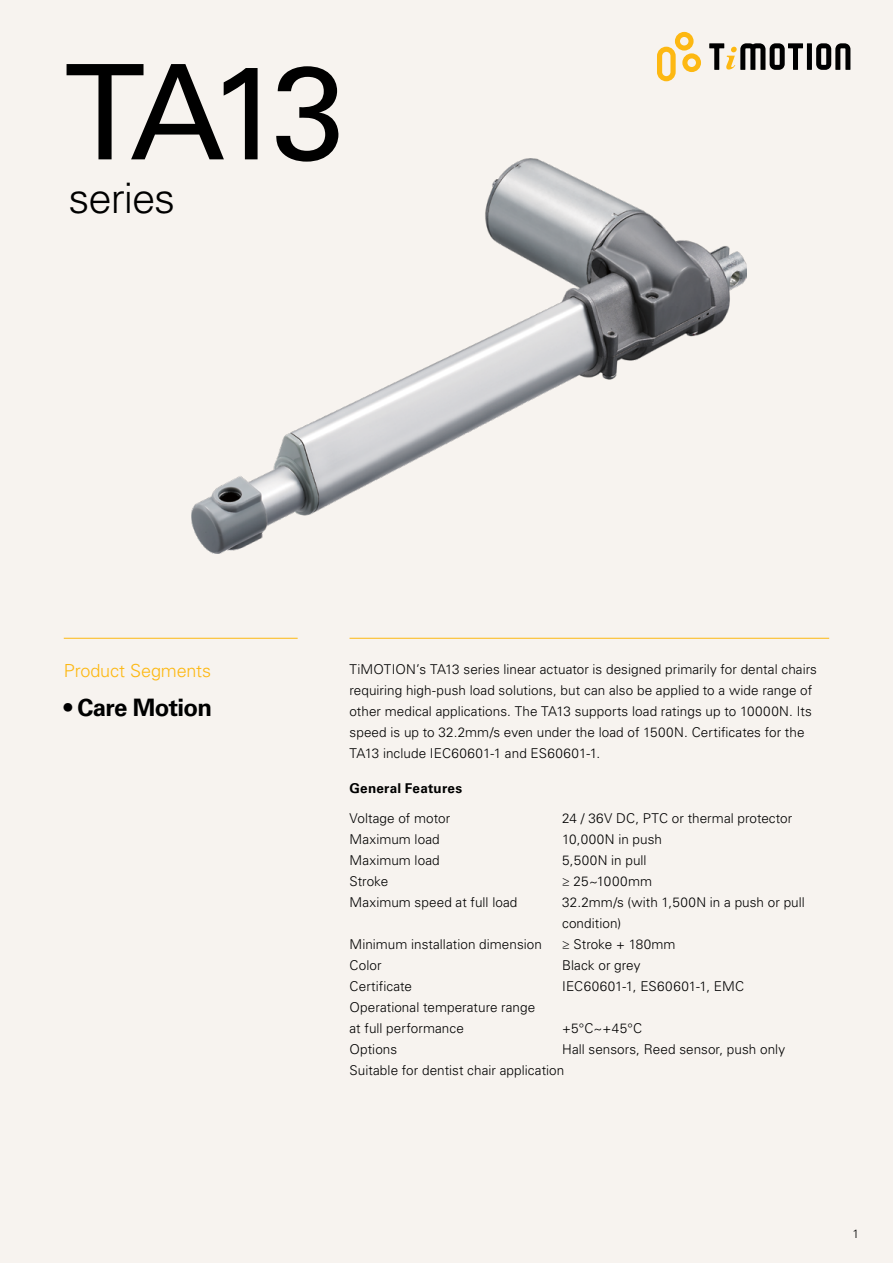
<style>
.page{position:relative;width:893px;height:1263px;background:#f7f3ef}
.page>*{position:absolute;margin:0;border:0;box-sizing:border-box;transform-origin:0 0}
.t1{font:132px "Univers LT Std";color:#000}
.t2{font:300 42px "Univers LT Std";letter-spacing:-.025em;color:#000}
.t3{font:700 24px "Univers LT Std";letter-spacing:-.025em;color:#000}
.t4{font:300 18px "Univers LT Std";letter-spacing:-.005em;color:#fdb812}
.t5{font:300 13.5px/21px "Univers LT Std";letter-spacing:.005em;color:#000}
.t6{font:300 13.5px "Univers LT Std";letter-spacing:.025em;color:#000}
.t7{font:700 13.5px "Univers LT Std";letter-spacing:.015em;color:#000}
.t8{font:300 12px "Univers LT Std";color:#000}
</style>
<div class="page">
<svg style="left:657px;top:32px;width:44px;height:49px"></svg>
<div style="left:807px;top:43px;width:5px;height:27px;background:#000"></div>
<svg style="left:816px;top:43px;width:34px;height:27px"></svg>
<svg style="left:709px;top:43px;width:94px;height:27px"></svg>
<hr style="left:350px;top:638px;width:479px;height:1px;background:#fdb812">
<hr style="left:64px;top:638px;width:234px;height:1px;background:#fdb812">
<img style="left:191px;top:159px;width:555px;height:395px">
<h1 class="t1" style="left:64px;top:34px;width:282px">TA13</h1>
<h2 class="t2" style="left:69px;top:173px;width:108px">series</h2>
<h3 class="t4" style="left:64px;top:660px;width:149px">Product Segments</h3>
<h3 class="t3" style="left:64px;top:693px;width:150px">• Care Motion</h3>
<p class="t5" style="left:350px;top:659px;width:469px">TiMOTION’s TA13 series linear actuator is designed primarily for dental chairs requiring high-push load solutions, but can also be applied to a wide range of other medical applications. The TA13 supports load ratings up to 10000N. Its speed is up to 32.2mm/s even under the load of 1500N. Certificates for the TA13 include IEC60601-1 and ES60601-1.</p>
<p class="t7" style="left:350px;top:780px;width:114px">General Features</p>
<p class="t5" style="left:350px;top:807px;width:102px">Voltage of motor</p>
<p class="t5" style="left:562px;top:807px;width:232px">24 / 36V DC, PTC or thermal protector</p>
<p class="t5" style="left:350px;top:828px;width:92px">Maximum load</p>
<p class="t5" style="left:562px;top:828px;width:101px">10,000N in push</p>
<p class="t5" style="left:350px;top:849px;width:92px">Maximum load</p>
<p class="t5" style="left:562px;top:849px;width:86px">5,500N in pull</p>
<p class="t5" style="left:350px;top:870px;width:40px">Stroke</p>
<p class="t5" style="left:562px;top:870px;width:91px">≥ 25~1000mm</p>
<p class="t5" style="left:350px;top:891px;width:169px">Maximum speed at full load</p>
<p class="t5" style="left:562px;top:891px;width:244px">32.2mm/s (with 1,500N in a push or pull condition)</p>
<p class="t5" style="left:350px;top:933px;width:194px">Minimum installation dimension</p>
<p class="t5" style="left:562px;top:933px;width:115px">≥ Stroke + 180mm</p>
<p class="t5" style="left:350px;top:954px;width:34px">Color</p>
<p class="t5" style="left:562px;top:954px;width:80px">Black or grey</p>
<p class="t5" style="left:350px;top:975px;width:64px">Certificate</p>
<p class="t6" style="left:562px;top:978px;width:183px">IEC60601-1, ES60601-1, EMC</p>
<p class="t5" style="left:350px;top:996px;width:187px">Operational temperature range at full performance</p>
<p class="t5" style="left:562px;top:1017px;width:81px">+5°C~+45°C</p>
<p class="t5" style="left:350px;top:1038px;width:49px">Options</p>
<p class="t5" style="left:350px;top:1038px;width:437px;text-indent:213px">Hall sensors, Reed sensor, push only<br>Suitable for dentist chair application</p>
<p class="t8" style="left:852px;top:1226px;width:8px">1</p>
</div>
